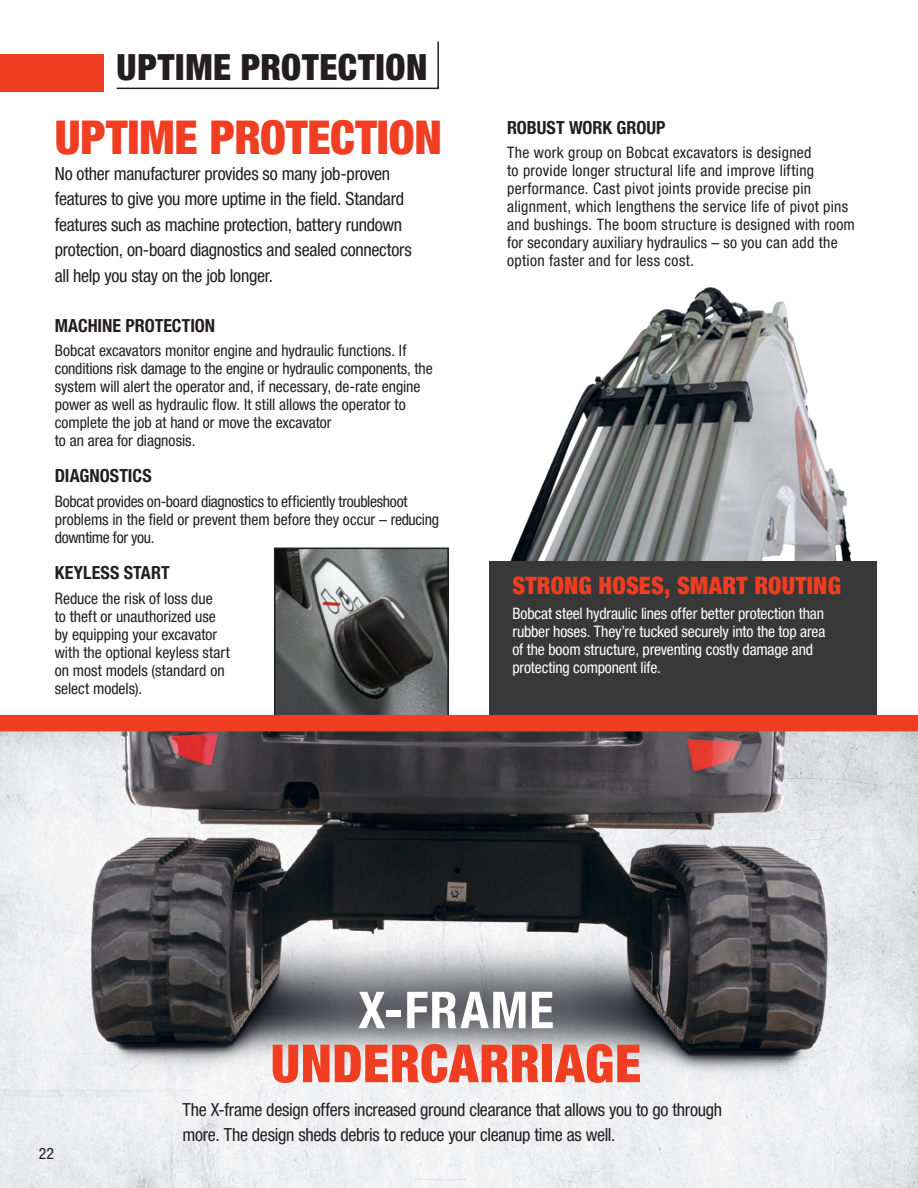
<style>
.page{position:relative;width:918px;height:1188px;background:#fff}
.page>*{position:absolute;margin:0;border:0;box-sizing:border-box;transform-origin:0 0}
.Subhead{font:900 condensed 52.5px "Helvetica Neue LT Pro";letter-spacing:.01em;color:#ef3e22}
.Subhead-2{font:700 condensed 51px "Helvetica Neue LT Pro";letter-spacing:.03em;color:#fff}
.Subhead-3{font:900 condensed 46.5px "Helvetica Neue LT Pro";color:#ef3e22}
.Body{font:900 condensed 36px "Helvetica Neue LT Pro";letter-spacing:.02em;color:#231f20}
.Subhead-4{font:900 condensed 24px "Helvetica Neue LT Pro";letter-spacing:.01em;color:#ef3e22}
.Large_Body_Copy{font:condensed 18px/25.5px "Helvetica Neue LT Pro";letter-spacing:-.015em;color:#231f20}
.Subhead-5{font:700 condensed 18px "Helvetica Neue LT Pro";color:#231f20}
.Body-2{font:condensed 15.75px/18px "Helvetica Neue LT Pro";color:#231f20}
.Body-3{font:condensed 15.75px/18px "Helvetica Neue LT Pro";letter-spacing:.02em;color:#231f20}
.Body-4{font:condensed 15.75px/18px "Helvetica Neue LT Pro";letter-spacing:-.01em;color:#fff}
</style>
<div class="page">
<img style="left:510px;top:287px;width:342px;height:274px">
<img style="left:0;top:731px;width:918px;height:457px">
<img style="left:277px;top:551px;width:169px;height:164px">
<div style="left:274px;top:548px;width:175px;height:170px;border:2px solid #231f20"></div>
<div style="left:489px;top:561px;width:388px;height:158px;background:#383839"></div>
<img style="left:54px;top:731px;width:813px;height:367px">
<div style="left:0;top:715px;width:918px;height:16px;background:#ef3e22"></div>
<div style="left:0;top:54px;width:103px;height:38px;background:#ef3e22"></div>
<svg style="left:116px;top:41px;width:323px;height:49px"></svg>
<p class="Body" style="left:117px;top:45px;width:312px">UPTIME PROTECTION</p>
<p class="Subhead-3" style="left:55px;top:110px;width:389px">UPTIME PROTECTION</p>
<p class="Large_Body_Copy" style="left:55px;top:160px;width:358px">No other manufacturer provides so many job-proven features to give you more uptime in the field. Standard features such as machine protection, battery rundown protection, on-board diagnostics and sealed connectors all help you stay on the job longer.</p>
<p class="Subhead-5" style="left:55px;top:315px;width:162px">MACHINE PROTECTION</p>
<p class="Body-2" style="left:55px;top:342px;width:380px">Bobcat excavators monitor engine and hydraulic functions. If conditions risk damage to the engine or hydraulic components, the system will alert the operator and, if necessary, de-rate engine power as well as hydraulic flow. It still allows the operator to complete the job at hand or move the excavator<br>to an area for diagnosis.</p>
<p class="Subhead-5" style="left:55px;top:465px;width:98px">DIAGNOSTICS</p>
<p class="Body-2" style="left:55px;top:493px;width:386px">Bobcat provides on-board diagnostics to efficiently troubleshoot problems in the field or prevent them before they occur – reducing downtime for you.</p>
<p class="Subhead-5" style="left:55px;top:562px;width:117px">KEYLESS START</p>
<p class="Body-2" style="left:55px;top:589px;width:176px">Reduce the risk of loss due<br>to theft or unauthorized use by equipping your excavator with the optional keyless start on most models (standard on select models).</p>
<p class="Subhead-5" style="left:507px;top:116px;width:160px">ROBUST WORK GROUP</p>
<p class="Body-3" style="left:507px;top:144px;width:349px">The work group on Bobcat excavators is designed<br>to provide longer structural life and improve lifting performance. Cast pivot joints provide precise pin alignment, which lengthens the service life of pivot pins and bushings. The boom structure is designed with room for secondary auxiliary hydraulics – so you can add the option faster and for less cost.</p>
<p class="Subhead-4" style="left:512px;top:571px;width:330px">STRONG HOSES, SMART ROUTING</p>
<p class="Body-4" style="left:512px;top:604px;width:314px">Bobcat steel hydraulic lines offer better protection than rubber hoses. They’re tucked securely into the top area of the boom structure, preventing costly damage and protecting component life.</p>
<p class="Subhead-2" style="left:358px;top:980px;width:197px">X-FRAME</p>
<p class="Subhead" style="left:271px;top:1032px;width:372px">UNDERCARRIAGE</p>
<p class="Body-2" style="left:39px;top:1144px;width:17px">22</p>
<p class="Large_Body_Copy" style="left:183px;top:1096px;width:541px">The X-frame design offers increased ground clearance that allows you to go through more. The design sheds debris to reduce your cleanup time as well.</p>
</div>
